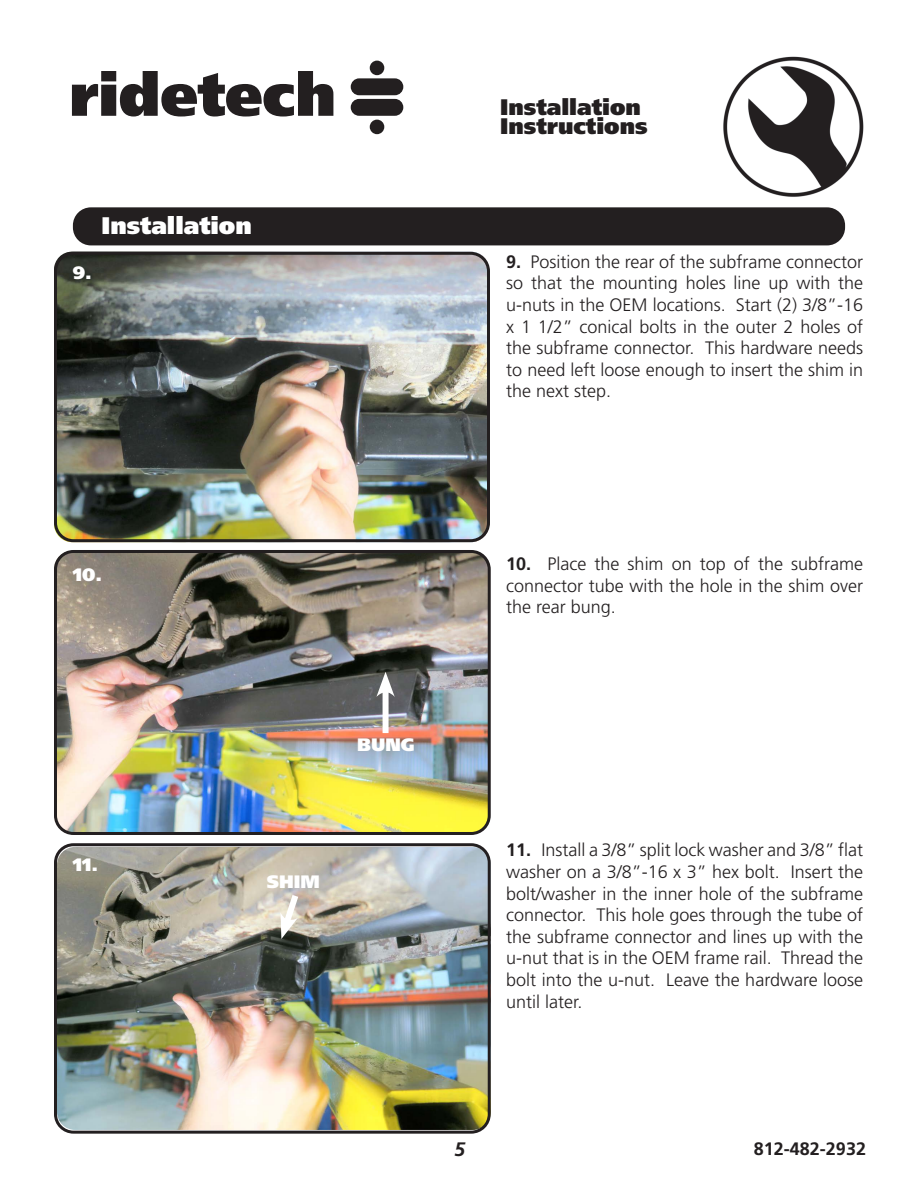
<style>
.page{position:relative;width:918px;height:1188px;background:#fff}
.page>*{position:absolute;margin:0;border:0;box-sizing:border-box;transform-origin:0 0}
.t1{font:900 24px "Frutiger LT Pro";color:#fff}
.t2{font:900 22.5px/19.5px "Frutiger LT Pro";color:#231f20}
.t3{font:italic 700 19.5px "Frutiger LT Pro";color:#231f20}
.t4{font:300 18px/21.6px "Frutiger LT Pro";color:#231f20;text-align:justify}
.t5{font:900 18px "Frutiger LT Pro";color:#fff}
.t6{font:700 18px "Frutiger LT Pro";color:#231f20}
.s1{font-weight:700}
</style>
<div class="page">
<img style="left:723px;top:56px;width:141px;height:141px">
<svg style="left:72px;top:71px;width:261px;height:46px"></svg>
<div style="left:351px;top:78px;width:52px;height:17px;background:#231f20;border-radius:8px"></div>
<div style="left:351px;top:99px;width:52px;height:17px;background:#231f20;border-radius:8px"></div>
<div style="left:370px;top:61px;width:14px;height:14px;background:#231f20;border-radius:50%"></div>
<div style="left:370px;top:120px;width:14px;height:14px;background:#231f20;border-radius:50%"></div>
<img style="left:54px;top:554px;width:433px;height:277px">
<img style="left:58px;top:847px;width:429px;height:283px">
<img style="left:54px;top:252px;width:432px;height:290px">
<div style="left:73px;top:207px;width:772px;height:38px;background:#231f20;border-radius:18px"></div>
<div style="left:54px;top:843px;width:437px;height:291px;border:3px solid #231f20;border-radius:18px"></div>
<div style="left:54px;top:252px;width:436px;height:290px;border:3px solid #231f20;border-radius:18px"></div>
<div style="left:54px;top:550px;width:437px;height:285px;border:3px solid #231f20;border-radius:18px"></div>
<div style="left:383px;top:687px;width:6px;height:46px;background:#fff"></div>
<svg style="left:376px;top:672px;width:19px;height:25px"></svg>
<svg style="left:278px;top:888px;width:25px;height:51px"></svg>
<h1 class="t1" style="left:102px;top:211px;width:152px">Installation</h1>
<p class="t5" style="left:73px;top:262px;width:20px">9.</p>
<p class="t2" style="left:500px;top:97px;width:149px">Installation<br>Instructions</p>
<p class="t4" style="left:506px;top:251px;width:359px"><span class="s1">9.</span> Position the rear of the subframe connector so that the mounting holes line up with the u-nuts in the OEM locations. Start (2) 3/8”-16 x 1 1/2” conical bolts in the outer 2 holes of the subframe connector. This hardware needs to need left loose enough to insert the shim in the next step.</p>
<p class="t5" style="left:73px;top:563px;width:31px">10.</p>
<p class="t5" style="left:73px;top:853px;width:27px">11.</p>
<p class="t5" style="left:357px;top:733px;width:59px">BUNG</p>
<p class="t5" style="left:267px;top:871px;width:54px">SHIM</p>
<p class="t4" style="left:506px;top:553px;width:358px"><span class="s1">10.</span> Place the shim on top of the subframe connector tube with the hole in the shim over the rear bung.</p>
<p class="t4" style="left:506px;top:840px;width:359px"><span class="s1">11.</span> Install a 3/8” split lock washer and 3/8” flat washer on a 3/8”-16 x 3” hex bolt. Insert the bolt/washer in the inner hole of the subframe connector. This hole goes through the tube of the subframe connector and lines up with the u-nut that is in the OEM frame rail. Thread the bolt into the u-nut. Leave the hardware loose until later.</p>
<p class="t3" style="left:454px;top:1138px;width:12px">5</p>
<p class="t6" style="left:754px;top:1138px;width:114px">812-482-2932</p>
</div>
